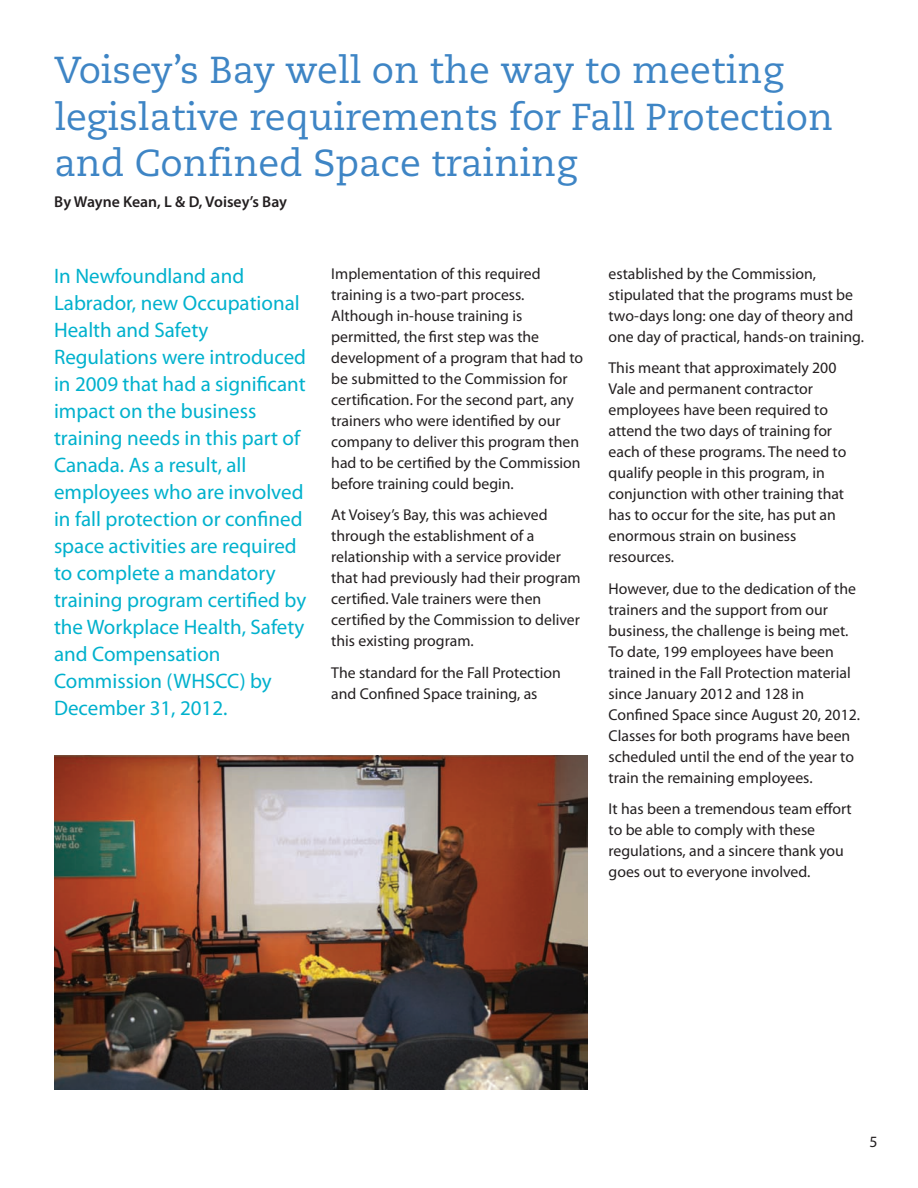
<style>
.page{position:relative;width:918px;height:1188px;background:#fff}
.page>*{position:absolute;margin:0;border:0;box-sizing:border-box;transform-origin:0 0}
.t1{font:37.5px/46.5px "Caecilia";color:#3e85c5}
.t2{font:21px/27px "Myriad Pro";color:#00b1cd}
.t3{font:15.75px/21px "Myriad Pro";color:#231f20}
.t4{font:600 15.75px "Myriad Pro";color:#231f20}
</style>
<div class="page">
<img style="left:54px;top:755px;width:533px;height:334px">
<h1 class="t1" style="left:54px;top:50px;width:780px">Voisey’s Bay well on the way to meeting legislative requirements for Fall Protection and Confined Space training</h1>
<p class="t4" style="left:54px;top:196px;width:234px">By Wayne Kean, L &amp; D, Voisey’s Bay</p>
<p class="t2" style="left:54px;top:264px;width:254px">In Newfoundland and<br>Labrador, new Occupational<br>Health and Safety<br>Regulations were introduced in 2009 that had a significant impact on the business training needs in this part of<br>Canada. As a result, all employees who are involved in fall protection or confined space activities are required to complete a mandatory training program certified by the Workplace Health, Safety and Compensation<br>Commission (WHSCC) by<br>December 31, 2012.</p>
<p class="t3" style="left:331px;top:264px;width:253px">Implementation of this required training is a two-part process.<br>Although in-house training is permitted, the first step was the development of a program that had to be submitted to the Commission for certification. For the second part, any trainers who were identified by our company to deliver this program then had to be certified by the Commission before training could begin.</p>
<p class="t3" style="left:331px;top:506px;width:251px">At Voisey’s Bay, this was achieved through the establishment of a relationship with a service provider that had previously had their program certified. Vale trainers were then certified by the Commission to deliver this existing program.</p>
<p class="t3" style="left:331px;top:663px;width:231px">The standard for the Fall Protection and Confined Space training, as</p>
<p class="t3" style="left:609px;top:264px;width:257px">established by the Commission, stipulated that the programs must be two-days long: one day of theory and one day of practical, hands-on training.</p>
<p class="t3" style="left:609px;top:359px;width:239px">This meant that approximately 200<br>Vale and permanent contractor employees have been required to attend the two days of training for each of these programs. The need to qualify people in this program, in conjunction with other training that has to occur for the site, has put an enormous strain on business resources.</p>
<p class="t3" style="left:609px;top:579px;width:253px">However, due to the dedication of the trainers and the support from our business, the challenge is being met.<br>To date, 199 employees have been trained in the Fall Protection material since January 2012 and 128 in Confined Space since August 20, 2012.<br>Classes for both programs have been scheduled until the end of the year to train the remaining employees.</p>
<p class="t3" style="left:609px;top:800px;width:245px">It has been a tremendous team effort to be able to comply with these regulations, and a sincere thank you goes out to everyone involved.</p>
<p class="t3" style="left:869px;top:1133px;width:10px">5</p>
</div>
